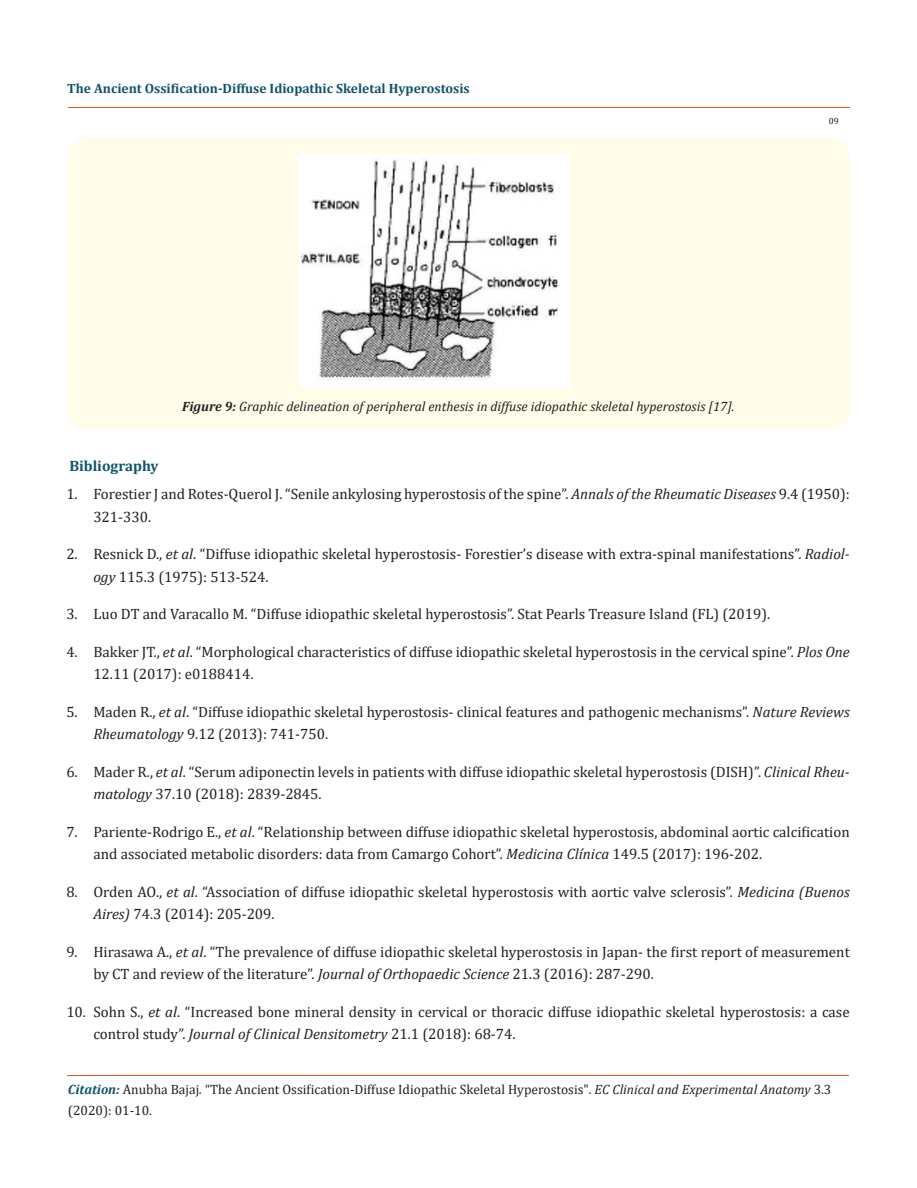
<style>
.page{position:relative;width:917px;height:1188px;background:#fff}
.page>*{position:absolute;margin:0;border:0;box-sizing:border-box;transform-origin:0 0}
.t1{font:15px/22.5px "Cambria";color:#231f20}
.t2{font:700 15px "Cambria";color:#0e546a}
.t3{font:13.5px/21px "Cambria";color:#231f20}
.t4{font:italic 13.5px "Cambria";color:#231f20}
.t5{font:700 13.5px "Cambria";color:#0e546a}
.t6{font:9px "Cambria";color:#231f20}
.s1{font-weight:700}
.s2{font-style:italic}
.s3{font-weight:700;font-style:italic;color:#0e546a}
</style>
<div class="page">
<hr style="left:68px;top:108px;width:781px;height:1px;background:#e05d1a">
<hr style="left:67px;top:1076px;width:782px;height:1px;background:#e05d1a">
<div style="left:68px;top:138px;width:781px;height:291px;background:#fffde9;border-radius:18px"></div>
<img style="left:299px;top:154px;width:270px;height:234px">
<p class="t5" style="left:67px;top:79px;width:404px">The Ancient Ossification-Diffuse Idiopathic Skeletal Hyperostosis</p>
<p class="t6" style="left:828px;top:116px;width:11px">09</p>
<p class="t2" style="left:69px;top:456px;width:91px">Bibliography</p>
<p class="t4" style="left:182px;top:397px;width:554px"><span class="s1">Figure 9:</span> Graphic delineation of peripheral enthesis in diffuse idiopathic skeletal hyperostosis [17].</p>
<p class="t1" style="left:93px;top:483px;width:758px;text-indent:-27px">1. Forestier J and Rotes-Querol J. “Senile ankylosing hyperostosis of the spine”. <span class="s2">Annals of the Rheumatic Diseases</span> 9.4 (1950):<br>321-330.</p>
<p class="t1" style="left:93px;top:543px;width:758px;text-indent:-27px">2. Resnick D., <span class="s2">et al</span>. “Diffuse idiopathic skeletal hyperostosis- Forestier’s disease with extra-spinal manifestations”. <span class="s2">Radiol&shy;ogy</span> 115.3 (1975): 513-524.</p>
<p class="t1" style="left:66px;top:603px;width:705px">3. Luo DT and Varacallo M. “Diffuse idiopathic skeletal hyperostosis”. Stat Pearls Treasure Island (FL) (2019).</p>
<p class="t1" style="left:93px;top:640px;width:758px;text-indent:-27px">4. Bakker JT., <span class="s2">et al</span>. “Morphological characteristics of diffuse idiopathic skeletal hyperostosis in the cervical spine”. <span class="s2">Plos One<br></span>12.11 (2017): e0188414.</p>
<p class="t1" style="left:93px;top:700px;width:758px;text-indent:-27px">5. Maden R., <span class="s2">et al</span>. “Diffuse idiopathic skeletal hyperostosis- clinical features and pathogenic mechanisms”. <span class="s2">Nature Reviews<br>Rheumatology</span> 9.12 (2013): 741-750.</p>
<p class="t1" style="left:93px;top:760px;width:758px;text-indent:-27px">6. Mader R., <span class="s2">et al</span>. “Serum adiponectin levels in patients with diffuse idiopathic skeletal hyperostosis (DISH)”. <span class="s2">Clinical Rheu&shy;matology</span> 37.10 (2018): 2839-2845.</p>
<p class="t1" style="left:93px;top:820px;width:757px;text-indent:-27px">7. Pariente-Rodrigo E., <span class="s2">et al</span>. “Relationship between diffuse idiopathic skeletal hyperostosis, abdominal aortic calcification and associated metabolic disorders: data from Camargo Cohort”. <span class="s2">Medicina Clínica</span> 149.5 (2017): 196-202.</p>
<p class="t1" style="left:93px;top:880px;width:758px;text-indent:-27px">8. Orden AO., <span class="s2">et al</span>. “Association of diffuse idiopathic skeletal hyperostosis with aortic valve sclerosis”. <span class="s2">Medicina (Buenos<br>Aires)</span> 74.3 (2014): 205-209.</p>
<p class="t1" style="left:93px;top:940px;width:758px;text-indent:-27px">9. Hirasawa A., <span class="s2">et al</span>. “The prevalence of diffuse idiopathic skeletal hyperostosis in Japan- the first report of measurement by CT and review of the literature”. <span class="s2">Journal of Orthopaedic Science</span> 21.3 (2016): 287-290.</p>
<p class="t1" style="left:93px;top:1000px;width:758px;text-indent:-27px">10. Sohn S., <span class="s2">et al</span>. “Increased bone mineral density in cervical or thoracic diffuse idiopathic skeletal hyperostosis: a case control study”. <span class="s2">Journal of Clinical Densitometry</span> 21.1 (2018): 68-74.</p>
<p class="t3" style="left:68px;top:1079px;width:765px"><span class="s3">Citation:</span> Anubha Bajaj<span class="s2">.</span> “The Ancient Ossification-Diffuse Idiopathic Skeletal Hyperostosis". <span class="s2">EC Clinical and Experimental Anatomy</span> 3.3 (2020): 01-10.</p>
</div>
